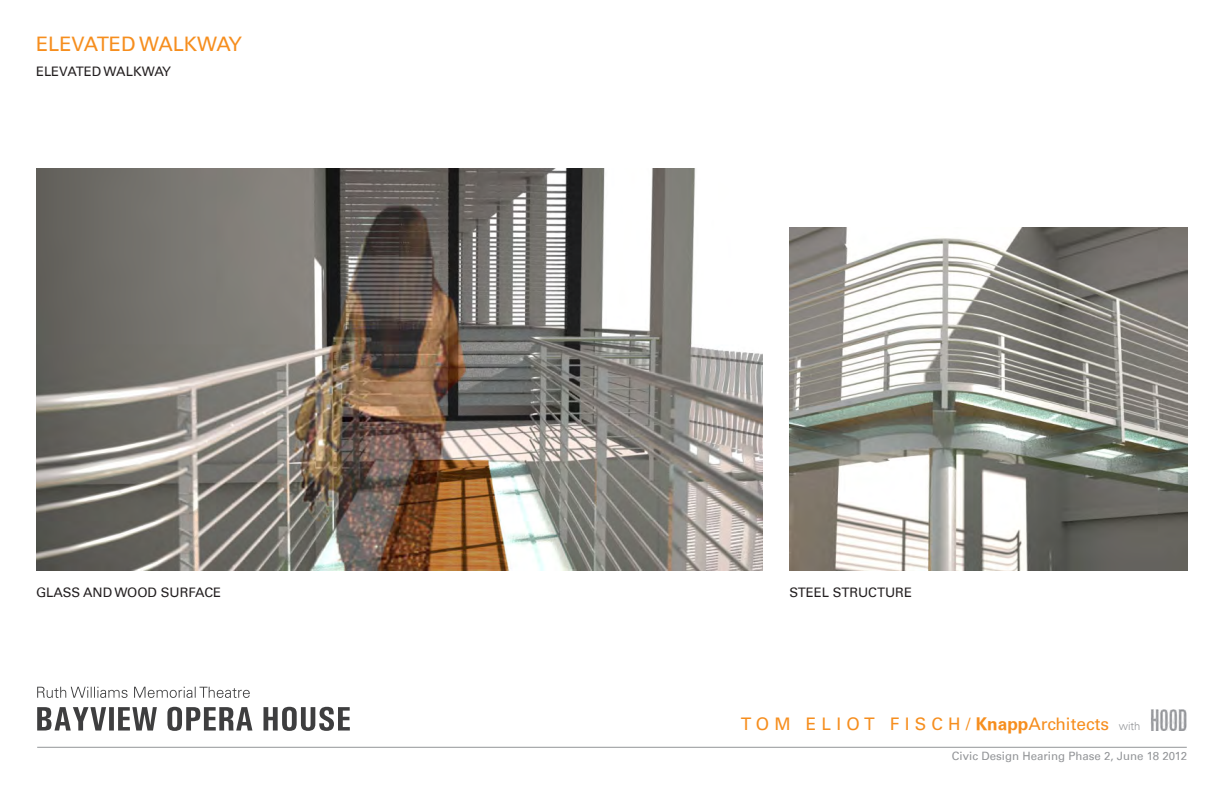
<style>
.page{position:relative;width:1224px;height:792px;background:#fff}
.page>*{position:absolute;margin:0;border:0;box-sizing:border-box;transform-origin:0 0}
.t1{font:20px "Univers 55 Roman";color:#f68e1e}
.t2{font:17.3px "Univers";color:#f68e1e}
.t3{font:13.1px "Univers 55 Roman";color:#231f20}
.t4{font:11.5px "Univers 55 Roman";color:#939598}
.s1{font-weight:700}
.s2{font-family:"Univers 45";font-weight:300;font-size:11.2px;color:#939598}
</style>
<div class="page">
<hr style="left:37px;top:747px;width:1150px;height:1px;background:#939598">
<img style="left:1150px;top:710px;width:37px;height:21px">
<svg style="left:37px;top:707px;width:313px;height:24px"></svg>
<svg style="left:37px;top:687px;width:213px;height:11px"></svg>
<img style="left:789px;top:228px;width:399px;height:342px">
<img style="left:36px;top:169px;width:726px;height:401px">
<p class="t1" style="left:36px;top:32px;width:207px">ELEVATED WALKWAY</p>
<p class="t3" style="left:36px;top:64px;width:137px">ELEVATED WALKWAY</p>
<p class="t3" style="left:36px;top:585px;width:187px">GLASS AND WOOD SURFACE</p>
<p class="t3" style="left:789px;top:585px;width:124px">STEEL STRUCTURE</p>
<h2 class="t2" style="left:741px;top:714px;width:401px">T O M E L I O T F I S C H / <span class="s1">Knapp</span>Architects <span class="s2">with</span></h2>
<p class="t4" style="left:952px;top:749px;width:237px">Civic Design Hearing Phase 2, June 18 2012</p>
</div>
